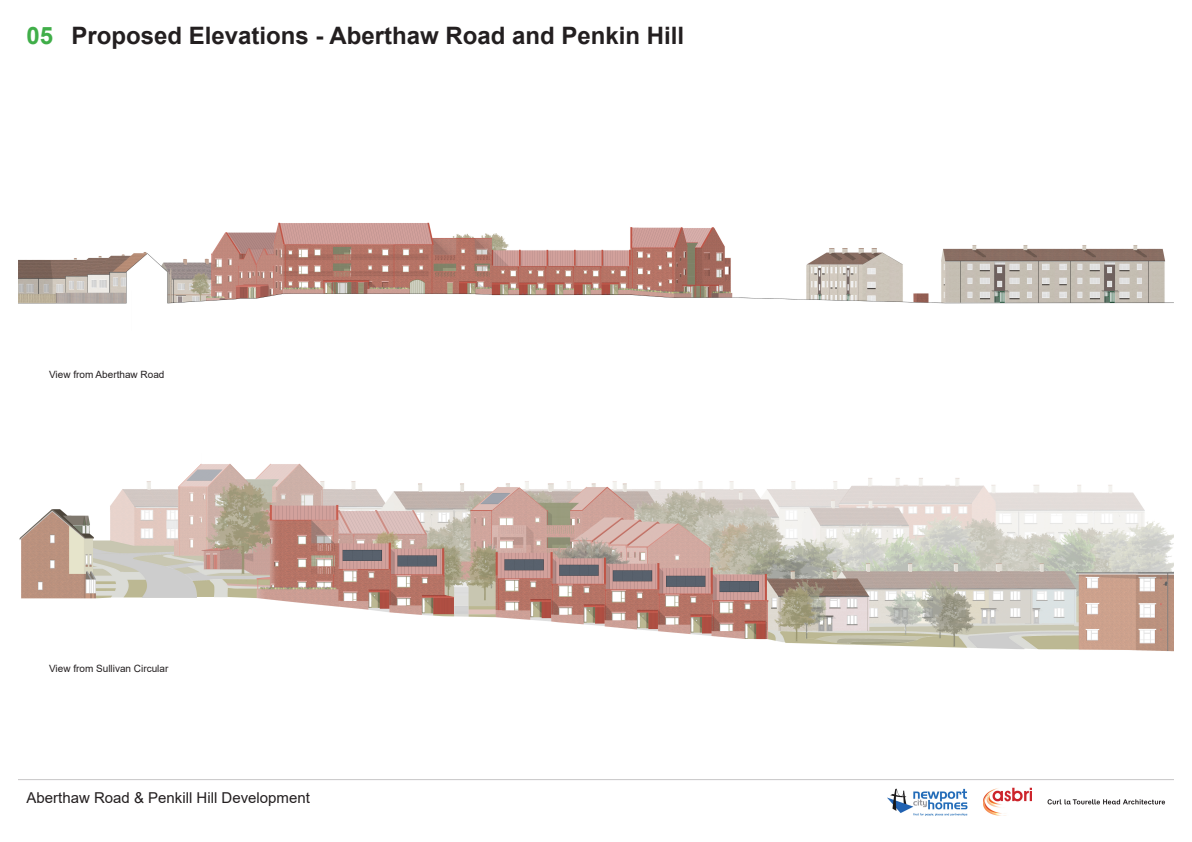
<style>
.page{position:relative;width:1192px;height:842px;background:#fff}
.page>*{position:absolute;margin:0;border:0;box-sizing:border-box;transform-origin:0 0}
.t1{font:700 24px "Arial";color:#231f20}
.t2{font:700 24px "Arial";color:#40ae49}
.t3{font:15px "Arial";color:#231f20}
.t4{font:10px "Arial";color:#231f20}
</style>
<div class="page">
<hr style="left:18px;top:779px;width:1156px;height:1px;background:#231f20">
<img style="left:887px;top:788px;width:81px;height:28px">
<img style="left:983px;top:788px;width:49px;height:28px">
<svg style="left:1048px;top:799px;width:117px;height:5px"></svg>
<img style="left:18px;top:222px;width:1156px;height:82px">
<img style="left:19px;top:463px;width:1155px;height:189px">
<p class="t2" style="left:27px;top:19px;width:28px">05</p>
<p class="t1" style="left:72px;top:19px;width:614px">Proposed Elevations - Aberthaw Road and Penkin Hill</p>
<p class="t4" style="left:49px;top:368px;width:117px">View from Aberthaw Road</p>
<p class="t4" style="left:49px;top:662px;width:121px">View from Sullivan Circular</p>
<p class="t3" style="left:27px;top:788px;width:285px">Aberthaw Road &amp; Penkill Hill Development</p>
</div>
